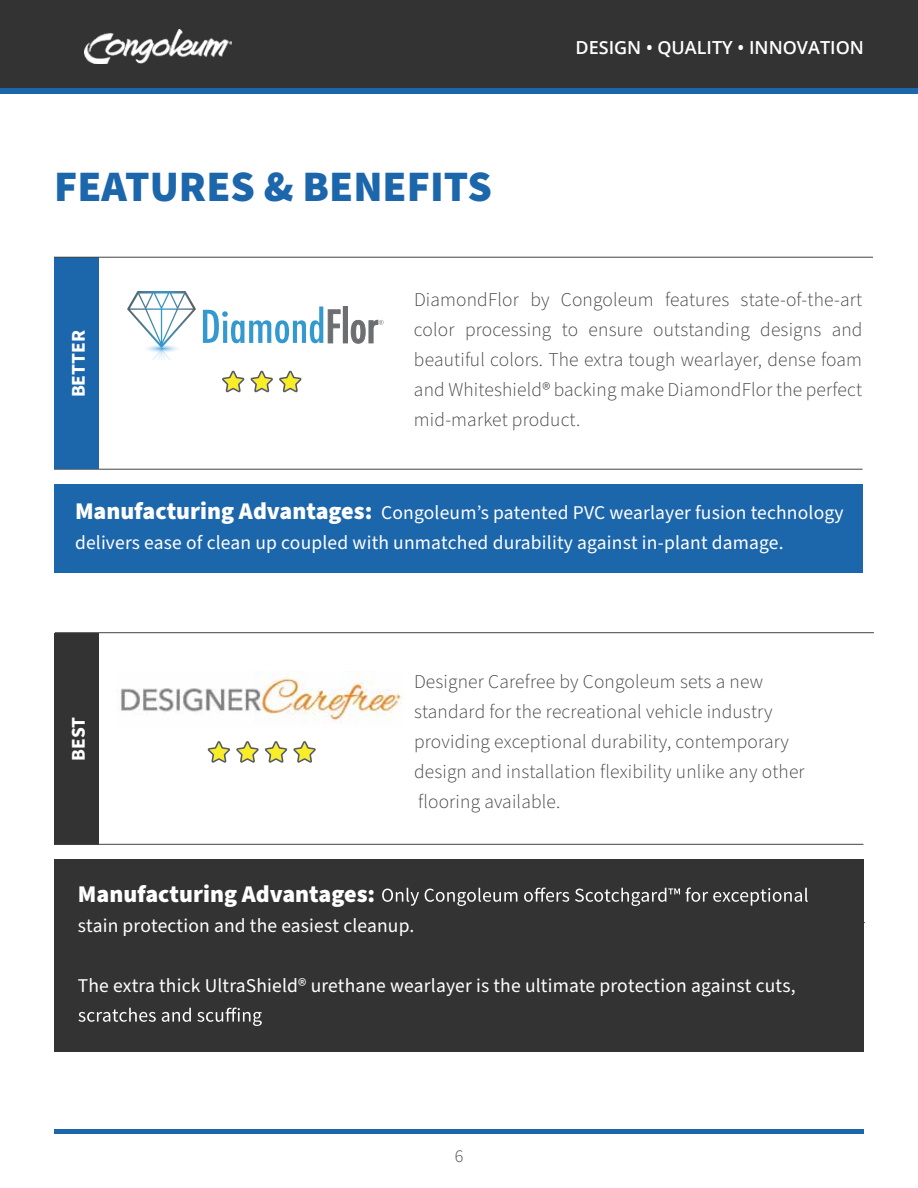
<style>
.page{position:relative;width:918px;height:1188px;background:#fff}
.page>*{position:absolute;margin:0;border:0;box-sizing:border-box;transform-origin:0 0}
.t1{font:900 43.5px "Source Sans Pro";color:#1c66ac}
.t2{font:900 24px "Source Sans Pro";color:#fff}
.t3{font:300 19.5px/30px "Source Sans Pro";letter-spacing:.01em;color:#434343;text-align:justify}
.t4{font:19.5px/30px "Source Sans Pro";letter-spacing:.01em;color:#fff}
.t5{font:700 19.5px "Source Sans Pro";color:#fff}
.t6{font:600 18px "Open Sans";color:#fff}
.t7{font:300 18px "Source Sans Pro";color:#434343}
.s1{font-weight:900;font-size:24px}
</style>
<div class="page">
<div style="left:0;top:0;width:918px;height:94px;background:#1c66ac"></div>
<div style="left:0;top:0;width:918px;height:88px;background:#333"></div>
<hr style="left:54px;top:1130px;width:810px;height:4px;background:#1c66ac">
<img style="left:84px;top:29px;width:148px;height:35px">
<hr style="left:54px;top:469px;width:809px;height:1px;background:#434343">
<svg style="left:127px;top:291px;width:69px;height:69px"></svg>
<svg style="left:203px;top:306px;width:138px;height:37px"></svg>
<hr style="left:343px;top:306px;width:4px;height:37px;background:#6d6e71">
<div style="left:343px;top:306px;width:5px;height:37px;border:1px solid #6d6e71"></div>
<svg style="left:351px;top:320px;width:33px;height:24px"></svg>
<hr style="left:55px;top:922px;width:810px;height:1px;background:#434343">
<svg style="left:222px;top:371px;width:22px;height:21px"></svg>
<svg style="left:251px;top:371px;width:22px;height:21px"></svg>
<svg style="left:279px;top:371px;width:22px;height:21px"></svg>
<svg style="left:208px;top:741px;width:22px;height:22px"></svg>
<svg style="left:236px;top:741px;width:23px;height:22px"></svg>
<svg style="left:265px;top:741px;width:22px;height:22px"></svg>
<svg style="left:293px;top:741px;width:23px;height:22px"></svg>
<div style="left:54px;top:484px;width:809px;height:89px;background:#1c66ac"></div>
<div style="left:54px;top:633px;width:45px;height:211px;background:#333"></div>
<div style="left:54px;top:257px;width:45px;height:212px;background:#1c66ac"></div>
<hr style="left:54px;top:257px;width:819px;height:1px;background:#434343">
<div style="left:55px;top:860px;width:809px;height:192px;background:#333"></div>
<svg style="left:382px;top:887px;width:426px;height:19px"></svg>
<svg style="left:78px;top:1007px;width:184px;height:19px"></svg>
<hr style="left:55px;top:844px;width:808px;height:1px;background:#434343">
<hr style="left:55px;top:632px;width:819px;height:1px;background:#434343">
<img style="left:120px;top:671px;width:282px;height:53px">
<h1 class="t1" style="left:54px;top:156px;width:440px">FEATURES &amp; BENEFITS</h1>
<p class="t6" style="left:576px;top:35px;width:290px">DESIGN • QUALITY • INNOVATION</p>
<p class="t5" style="left:65px;top:397px;width:69px;rotate:-90deg">BETTER</p>
<p class="t3" style="left:414px;top:285px;width:450px">DiamondFlor by Congoleum features state-of-the-art color processing to ensure outstanding designs and beautiful colors. The extra tough wearlayer, dense foam and Whiteshield® backing make DiamondFlor the perfect mid-market product.</p>
<p class="t4" style="left:75px;top:498px;width:770px"><span class="s1">Manufacturing Advantages:</span> Congoleum’s patented PVC wearlayer fusion technology delivers ease of clean up coupled with unmatched durability against in-plant damage.</p>
<p class="t5" style="left:65px;top:761px;width:45px;rotate:-90deg">BEST</p>
<p class="t3" style="left:414px;top:667px;width:392px;text-align:left">Designer Carefree by Congoleum sets a new standard for the recreational vehicle industry providing exceptional durability, contemporary design and installation flexibility unlike any other flooring available.</p>
<p class="t2" style="left:78px;top:877px;width:299px">Manufacturing Advantages:</p>
<p class="t4" style="left:78px;top:911px;width:338px">stain protection and the easiest cleanup.</p>
<p class="t4" style="left:78px;top:971px;width:719px">The extra thick UltraShield® urethane wearlayer is the ultimate protection against cuts,</p>
<p class="t7" style="left:455px;top:1144px;width:10px">6</p>
</div>
